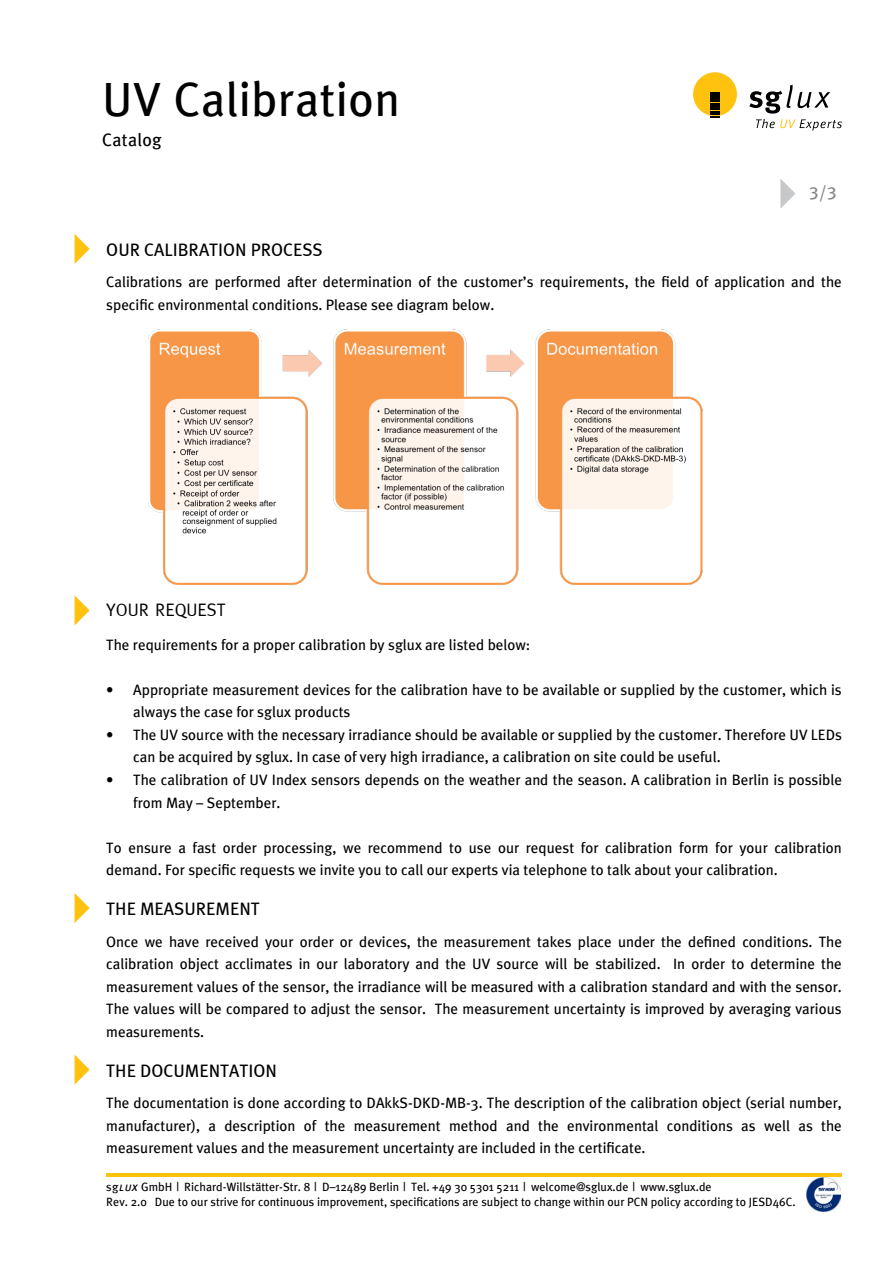
<style>
.page{position:relative;width:893px;height:1263px;background:#fff}
.page>*{position:absolute;margin:0;border:0;box-sizing:border-box;transform-origin:0 0}
.t1{font:48px "Meta Plus";letter-spacing:.01em;color:#000}
.t2{font:18px "Meta Plus Book Caps";color:#000}
.t3{font:18px "Meta Normal";color:#000}
.t4{font:18px "Meta Plus";letter-spacing:.015em;color:#000}
.t5{font:18px "Meta Plus Book Caps";color:#848688}
.t6{font:15px/22.5px "Meta Plus";color:#000}
.t7{font:12px/15px "Meta Plus";color:#000}
.s1{font-family:"Meta Plus Book Caps";font-style:italic}
</style>
<div class="page">
<svg style="left:75px;top:893px;width:15px;height:30px"></svg>
<svg style="left:75px;top:1055px;width:15px;height:29px"></svg>
<svg style="left:75px;top:596px;width:15px;height:29px"></svg>
<svg style="left:780px;top:179px;width:15px;height:30px"></svg>
<svg style="left:749px;top:85px;width:93px;height:46px"></svg>
<div style="left:693px;top:72px;width:44px;height:44px;background:#ffc20e;border-radius:50%"></div>
<div style="left:710px;top:92px;width:10px;height:5px;background:#000"></div>
<hr style="left:710px;top:98px;width:10px;height:4px;background:#000">
<svg style="left:710px;top:103px;width:10px;height:15px"></svg>
<hr style="left:106px;top:1173px;width:736px;height:3px;background:#ffc20e">
<img style="left:806px;top:1178px;width:34px;height:34px">
<svg style="left:75px;top:234px;width:15px;height:30px"></svg>
<img style="left:149px;top:330px;width:554px;height:255px">
<h1 class="t1" style="left:102px;top:72px;width:299px">UV Calibration</h1>
<p class="t4" style="left:102px;top:129px;width:61px">Catalog</p>
<p class="t5" style="left:809px;top:182px;width:29px">3/3</p>
<p class="t2" style="left:106px;top:240px;width:218px">OUR CALIBRATION PROCESS</p>
<p class="t6" style="left:106px;top:271px;width:737px">Calibrations are performed after determination of the customer’s requirements, the field of application and the specific environmental conditions. Please see diagram below.</p>
<p class="t3" style="left:106px;top:600px;width:121px">YOUR REQUEST</p>
<p class="t6" style="left:106px;top:633px;width:426px">The requirements for a proper calibration by sglux are listed below:</p>
<p class="t6" style="left:133px;top:678px;width:710px">Appropriate measurement devices for the calibration have to be available or supplied by the customer, which is always the case for sglux products<br>The UV source with the necessary irradiance should be available or supplied by the customer. Therefore UV LEDs can be acquired by sglux. In case of very high irradiance, a calibration on site could be useful.<br>The calibration of UV Index sensors depends on the weather and the season. A calibration in Berlin is possible from May – September.</p>
<p class="t6" style="left:106px;top:836px;width:737px">To ensure a fast order processing, we recommend to use our request for calibration form for your calibration demand. For specific requests we invite you to call our experts via telephone to talk about your calibration.</p>
<p class="t6" style="left:106px;top:678px;width:9px">•</p>
<p class="t6" style="left:106px;top:723px;width:9px">•</p>
<p class="t6" style="left:106px;top:768px;width:9px">•</p>
<p class="t2" style="left:106px;top:899px;width:155px">THE MEASUREMENT</p>
<p class="t6" style="left:106px;top:930px;width:737px;text-align:justify">Once we have received your order or devices, the measurement takes place under the defined conditions. The calibration object acclimates in our laboratory and the UV source will be stabilized. In order to determine the measurement values of the sensor, the irradiance will be measured with a calibration standard and with the sensor.<br>The values will be compared to adjust the sensor. The measurement uncertainty is improved by averaging various measurements.</p>
<p class="t2" style="left:106px;top:1060px;width:172px">THE DOCUMENTATION</p>
<p class="t6" style="left:106px;top:1091px;width:737px;text-align:justify">The documentation is done according to DAkkS-DKD-MB-3. The description of the calibration object (serial number, manufacturer), a description of the measurement method and the environmental conditions as well as the measurement values and the measurement uncertainty are included in the certificate.</p>
<p class="t7" style="left:106px;top:1179px;width:691px">sg<span class="s1">lux</span> GmbH | Richard-Willstätter-Str. 8 | D–12489 Berlin | Tel. +49 30 5301 5211 | welcome@sglux.de | www.sglux.de<br>Rev. 2.0 Due to our strive for continuous improvement, specifications are subject to change within our PCN policy according to JESD46C.</p>
</div>
